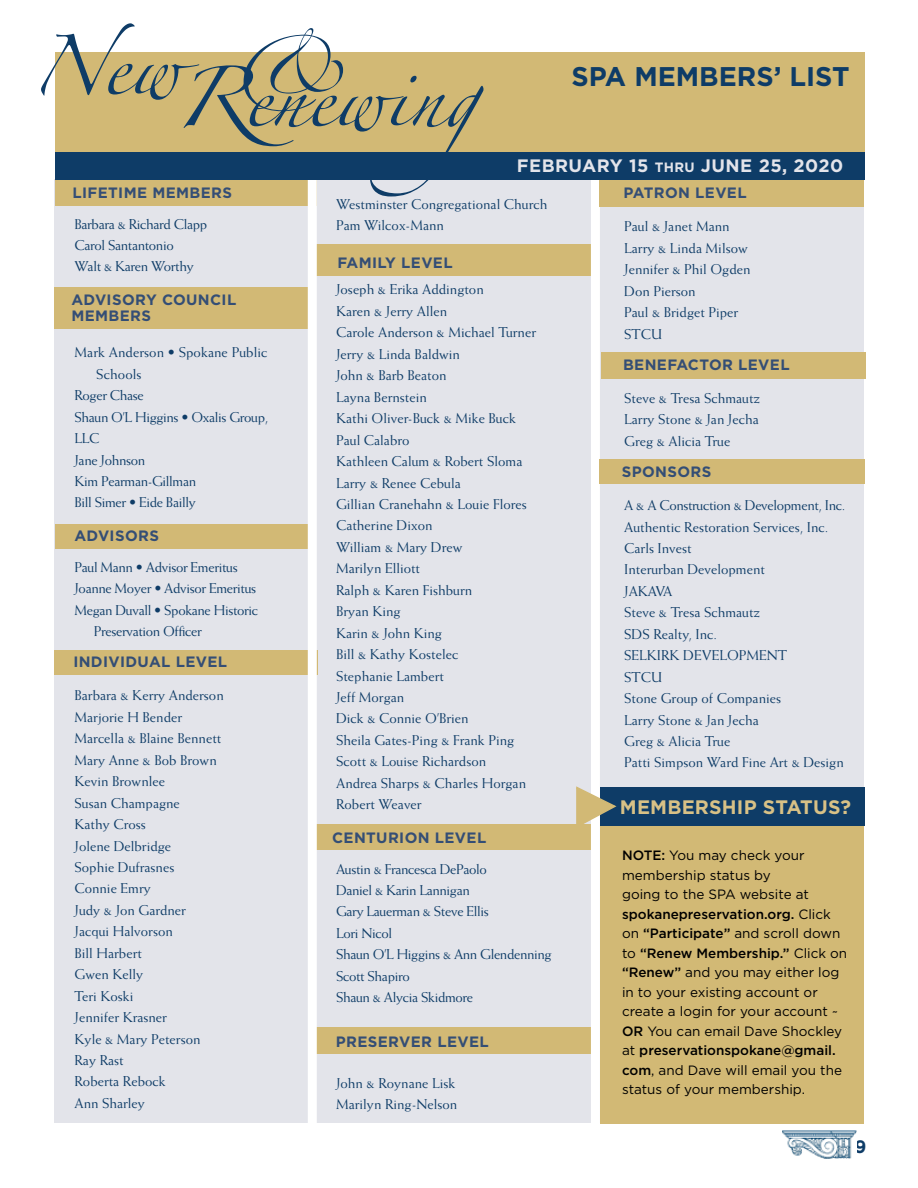
<style>
.page{position:relative;width:918px;height:1188px;background:#fff}
.page>*{position:absolute;margin:0;border:0;box-sizing:border-box;transform-origin:0 0}
.t1{font:54px "Zapfino";color:#0e3c67}
.t2{font:700 27px "Gotham";color:#0e3c67}
.t3{font:700 19.5px "Gotham";letter-spacing:.01em;color:#d8c186}
.t4{font:700 18px "Gotham";letter-spacing:.025em;color:#e3e4ea}
.t5{font:700 18px "Gotham";color:#0e3c67}
.t6{font:700 15px/16.5px "Gotham";letter-spacing:.025em;color:#344e75}
.t7{font:14.25px/21.5px "Weiss";color:#0e3c67}
.t8{font:14.25px/21.5px "Weiss";letter-spacing:-.025em;color:#0e3c67}
.t9{font:13.5px/19.5px "Gotham";color:#000}
.s1{font-size:13.5px}
.s2{font-weight:500}
</style>
<div class="page">
<img style="left:782px;top:1131px;width:74px;height:27px">
<div style="left:54px;top:179px;width:810px;height:944px;background:#e3e4ea"></div>
<div style="left:55px;top:53px;width:810px;height:100px;background:#d2b975"></div>
<div style="left:55px;top:179px;width:261px;height:27px;background:#d2b975"></div>
<div style="left:54px;top:287px;width:259px;height:42px;background:#d2b975"></div>
<div style="left:55px;top:524px;width:254px;height:25px;background:#d2b975"></div>
<div style="left:54px;top:650px;width:263px;height:25px;background:#d2b975"></div>
<div style="left:316px;top:244px;width:282px;height:32px;background:#d2b975"></div>
<div style="left:313px;top:824px;width:278px;height:26px;background:#d2b975"></div>
<div style="left:316px;top:1027px;width:277px;height:27px;background:#d2b975"></div>
<div style="left:308px;top:176px;width:9px;height:983px;background:#fff"></div>
<div style="left:591px;top:162px;width:9px;height:983px;background:#fff"></div>
<div style="left:599px;top:180px;width:265px;height:27px;background:#d2b975"></div>
<div style="left:55px;top:152px;width:810px;height:27px;background:#0e3c67"></div>
<div style="left:601px;top:352px;width:264px;height:27px;background:#d2b975"></div>
<div style="left:600px;top:825px;width:264px;height:298px;background:#d2b975"></div>
<div style="left:601px;top:787px;width:264px;height:39px;background:#0e3c67"></div>
<div style="left:599px;top:459px;width:266px;height:25px;background:#d2b975"></div>
<svg style="left:576px;top:786px;width:41px;height:40px"></svg>
<h1 class="t1" style="left:30px;top:43px;width:325px">Ne w &amp;</h1>
<h1 class="t1" style="left:174px;top:75px;width:385px">Renewing</h1>
<h2 class="t2" style="left:572px;top:61px;width:278px">SPA MEMBERS’ LIST</h2>
<p class="t4" style="left:517px;top:156px;width:53px">FEBRUARY</p>
<p class="t4" style="left:629px;top:156px;width:86px">15 <span class="s1">THRU</span> JUNE</p>
<p class="t4" style="left:759px;top:156px;width:86px">25, 2020</p>
<p class="t6" style="left:72px;top:184px;width:161px">LIFETIM E M EMBERS</p>
<p class="t6" style="left:624px;top:184px;width:12px">PATRON</p>
<p class="t6" style="left:695px;top:184px;width:53px">LEVEL</p>
<p class="t7" style="left:336px;top:193px;width:213px">Westminster Congregational Church<br>Pam Wilcox-Mann</p>
<p class="t8" style="left:75px;top:213px;width:134px">Barbara &amp; Richard Clapp<br>Carol Santantonio<br>Walt &amp; Karen Worthy</p>
<p class="t7" style="left:624px;top:216px;width:128px">Paul &amp; Janet Mann<br>Larry &amp; Linda Milsow<br>Jennifer &amp; Phil Ogden<br>Don Pierson<br>Paul &amp; Bridget Piper<br>STCU</p>
<p class="t6" style="left:338px;top:254px;width:117px">FAMILY LEVEL</p>
<p class="t7" style="left:336px;top:279px;width:201px">Joseph &amp; Erika Addington<br>Karen &amp; Jerry Allen<br>Carole Anderson &amp; Michael Turner<br>Jerry &amp; Linda Baldwin<br>John &amp; Barb Beaton<br>Layna Bernstein<br>Kathi Oliver-Buck &amp; Mike Buck<br>Paul Calabro<br>Kathleen Calum &amp; Robert Sloma<br>Larry &amp; Renee Cebula<br>Gillian Cranehahn &amp; Louie Flores<br>Catherine Dixon<br>William &amp; Mary Drew<br>Marilyn Elliott<br>Ralph &amp; Karen Fishburn<br>Bryan King<br>Karin &amp; John King<br>Bill &amp; Kathy Kostelec<br>Stephanie Lambert<br>Jeff Morgan<br>Dick &amp; Connie O’Brien<br>Sheila Gates-Ping &amp; Frank Ping<br>Scott &amp; Louise Richardson<br>Andrea Sharps &amp; Charles Horgan<br>Robert Weaver</p>
<p class="t6" style="left:71px;top:291px;width:162px;text-indent:35px">ISORY COUNCIL<br>M EMBERS</p>
<p class="t6" style="left:71px;top:291px;width:13px">ADV</p>
<p class="t7" style="left:75px;top:342px;width:195px">Mark Anderson • Spokane Public</p>
<p class="t7" style="left:96px;top:363px;width:47px">Schools</p>
<p class="t8" style="left:75px;top:384px;width:71px">Roger Chase</p>
<p class="t8" style="left:75px;top:406px;width:195px">Shaun O’L Higgins • Oxalis Group,</p>
<p class="t7" style="left:75px;top:427px;width:26px">LLC</p>
<p class="t8" style="left:75px;top:449px;width:72px">Jane Johnson</p>
<p class="t8" style="left:75px;top:470px;width:123px">Kim Pearman-Gillman</p>
<p class="t8" style="left:75px;top:492px;width:123px">Bill Simer • Eide Bailly</p>
<p class="t6" style="left:623px;top:356px;width:23px">BENE</p>
<p class="t6" style="left:667px;top:356px;width:44px">FACTOR</p>
<p class="t6" style="left:738px;top:356px;width:53px">LEVEL</p>
<p class="t7" style="left:624px;top:387px;width:138px;text-align:justify">Steve &amp; Tresa Schmautz Larry Stone &amp; Jan Jecha Greg &amp; Alicia True</p>
<p class="t6" style="left:622px;top:463px;width:22px">SPON</p>
<p class="t6" style="left:667px;top:463px;width:45px">SORS</p>
<p class="t7" style="left:624px;top:494px;width:223px">A &amp; A Construction &amp; Development, Inc.<br>Authentic Restoration Services, Inc.<br>Carls Invest<br>Interurban Development<br>JAKAVA<br>Steve &amp; Tresa Schmautz<br>SDS Realty, Inc.<br>SELKIRK DEVELOPMENT<br>STCU<br>Stone Group of Companies<br>Larry Stone &amp; Jan Jecha<br>Greg &amp; Alicia True<br>Patti Simpson Ward Fine Art &amp; Design</p>
<p class="t6" style="left:74px;top:528px;width:86px">ADVISORS</p>
<p class="t8" style="left:75px;top:556px;width:165px">Paul Mann • Advisor Emeritus</p>
<p class="t8" style="left:75px;top:577px;width:183px">Joanne Moyer • Advisor Emeritus</p>
<p class="t8" style="left:75px;top:599px;width:185px">Megan Duvall • Spokane Historic</p>
<p class="t8" style="left:94px;top:620px;width:110px">Preservation Officer</p>
<p class="t6" style="left:73px;top:653px;width:155px">IN DIVIDUAL LEVEL</p>
<p class="t7" style="left:75px;top:685px;width:151px">Barbara &amp; Kerry Anderson<br>Marjorie H Bender<br>Marcella &amp; Blaine Bennett<br>Mary Anne &amp; Bob Brown<br>Kevin Brownlee<br>Susan Champagne<br>Kathy Cross<br>Jolene Delbridge<br>Sophie Dufrasnes<br>Connie Emry<br>Judy &amp; Jon Gardner<br>Jacqui Halvorson<br>Bill Harbert<br>Gwen Kelly<br>Teri Koski<br>Jennifer Krasner<br>Kyle &amp; Mary Peterson<br>Ray Rast<br>Roberta Rebock<br>Ann Sharley</p>
<h3 class="t3" style="left:620px;top:796px;width:170px">M EMBERSH IP STATU</h3>
<h3 class="t3" style="left:828px;top:796px;width:25px">S?</h3>
<p class="t9" style="left:622px;top:845px;width:227px"><span class="s2">NOTE:</span> You may check your membership status by<br>going to the SPA website at <span class="s2">spokanepreservation.org.</span> Click on <span class="s2">“Participate”</span> and scroll down to <span class="s2">“Renew Membership.”</span> Click on <span class="s2">“Renew”</span> and you may either log in to your existing account or create a login for your account ~<br><span class="s2">Or</span> You can email Dave Shockley at <span class="s2">preservationspokane@gmail. com</span>, and Dave will email you the status of your membership.</p>
<p class="t6" style="left:332px;top:829px;width:23px">CENTURION</p>
<p class="t6" style="left:435px;top:829px;width:53px">LEVEL</p>
<p class="t8" style="left:336px;top:858px;width:217px">Austin &amp; Francesca DePaolo<br>Daniel &amp; Karin Lannigan<br>Gary Lauerman &amp; Steve Ellis<br>Lori Nicol<br>Shaun O’L Higgins &amp; Ann Glendenning<br>Scott Shapiro<br>Shaun &amp; Alycia Skidmore</p>
<p class="t6" style="left:336px;top:1033px;width:11px">PRE</p>
<p class="t6" style="left:368px;top:1033px;width:122px">SERVER LEVEL</p>
<p class="t7" style="left:336px;top:1072px;width:123px">John &amp; Roynane Lisk<br>Marilyn Ring-Nelson</p>
<p class="t5" style="left:854px;top:1137px;width:13px">9</p>
</div>
